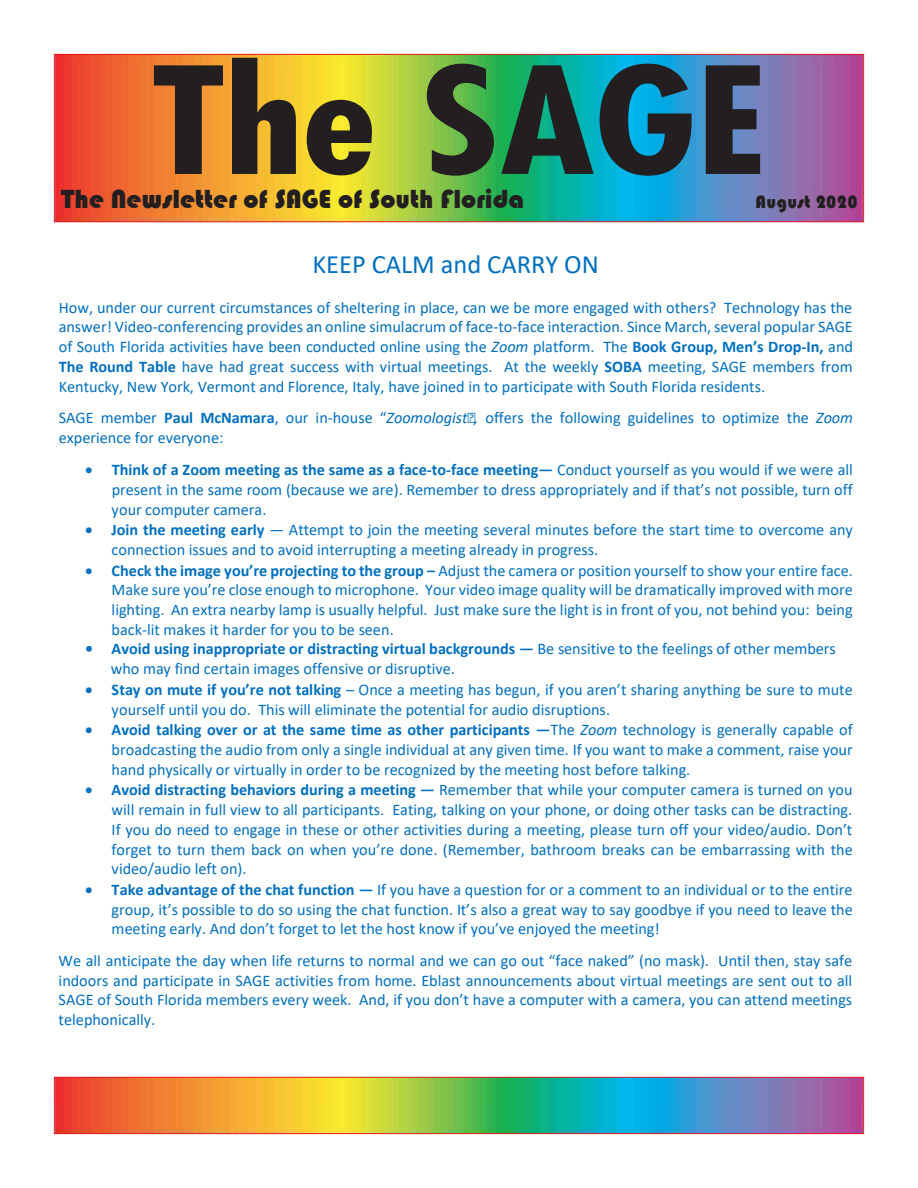
<style>
.page{position:relative;width:918px;height:1188px;background:#fff}
.page>*{position:absolute;margin:0;border:0;box-sizing:border-box;transform-origin:0 0}
.t1{font:700 condensed 144px "Futura";color:#231f20;scale:1.25 1}
.t2{font:27px "Bauhaus 93";color:#231f20}
.t3{font:26.4px "Calibri";color:#0070c0}
.t4{font:18.3px "Bauhaus 93";letter-spacing:.02em;color:#231f20}
.t5{font:16.2px/19.8px "Calibri";color:#0070c0;text-align:justify}
.s1{font-style:italic}
.s2{font-weight:700}
</style>
<div class="page">
<img style="left:56px;top:56px;width:806px;height:164px">
<div style="left:54px;top:54px;width:810px;height:168px;border:1px solid #e51b21"></div>
<img style="left:56px;top:1079px;width:806px;height:53px">
<div style="left:54px;top:1077px;width:810px;height:57px;border:1px solid #e51b21"></div>
<p class="t1" style="left:151px;top:31px;width:494px">The SAGE</p>
<p class="t2" style="left:61px;top:184px;width:465px">The Newsletter of SAGE of South Florida</p>
<p class="t4" style="left:756px;top:191px;width:104px">August 2020</p>
<p class="t3" style="left:312px;top:245px;width:288px">KEEP CALM and CARRY ON</p>
<p class="t5" style="left:59px;top:297px;width:796px">How, under our current circumstances of sheltering in place, can we be more engaged with others? Technology has the answer! Video-conferencing provides an online simulacrum of face-to-face interaction. Since March, several popular SAGE of South Florida activities have been conducted online using the <span class="s1">Zoom</span> platform. The <span class="s2">Book Group, Men’s Drop-In,</span> and <span class="s2">The Round Table</span> have had great success with virtual meetings. At the weekly <span class="s2">SOBA</span> meeting, SAGE members from Kentucky, New York, Vermont and Florence, Italy, have joined in to participate with South Florida residents.</p>
<p class="t5" style="left:59px;top:407px;width:796px">SAGE member <span class="s2">Paul McNamara</span>, our in-house “<span class="s1">Zoomologist”,</span> offers the following guidelines to optimize the <span class="s1">Zoom </span>experience for everyone:</p>
<p class="t5" style="left:112px;top:459px;width:743px;text-indent:-26px">• <span class="s2">Think of a Zoom meeting as the same as a face-to-face meeting—</span> Conduct yourself as you would if we were all present in the same room (because we are). Remember to dress appropriately and if that’s not possible, turn off your computer camera.</p>
<p class="t5" style="left:112px;top:520px;width:743px;text-indent:-26px">• <span class="s2">Join the meeting early</span> — Attempt to join the meeting several minutes before the start time to overcome any connection issues and to avoid interrupting a meeting already in progress.</p>
<p class="t5" style="left:112px;top:560px;width:743px;text-indent:-27px">• <span class="s2">Check the image you’re projecting to the group –</span> Adjust the camera or position yourself to show your entire face.<br>Make sure you’re close enough to microphone. Your video image quality will be dramatically improved with more lighting. An extra nearby lamp is usually helpful. Just make sure the light is in front of you, not behind you: being back-lit makes it harder for you to be seen.</p>
<p class="t5" style="left:111px;top:639px;width:727px;text-indent:-26px"><span class="s2">• Avoid using inappropriate or distracting virtual backgrounds —</span> Be sensitive to the feelings of other members who may find certain images offensive or disruptive.</p>
<p class="t5" style="left:112px;top:679px;width:743px;text-indent:-27px">• <span class="s2">Stay on mute if you’re not talking</span> – Once a meeting has begun, if you aren’t sharing anything be sure to mute yourself until you do. This will eliminate the potential for audio disruptions.</p>
<p class="t5" style="left:112px;top:720px;width:743px;text-indent:-27px">• <span class="s2">Avoid talking over or at the same time as other participants —</span>The <span class="s1">Zoom</span> technology is generally capable of broadcasting the audio from only a single individual at any given time. If you want to make a comment, raise your hand physically or virtually in order to be recognized by the meeting host before talking.</p>
<p class="t5" style="left:112px;top:780px;width:743px;text-indent:-26px">• <span class="s2">Avoid distracting behaviors during a meeting —</span> Remember that while your computer camera is turned on you will remain in full view to all participants. Eating, talking on your phone, or doing other tasks can be distracting.<br>If you do need to engage in these or other activities during a meeting, please turn off your video/audio. Don’t forget to turn them back on when you’re done. (Remember, bathroom breaks can be embarrassing with the video/audio left on).</p>
<p class="t5" style="left:112px;top:879px;width:743px;text-indent:-26px">• <span class="s2">Take advantage of the chat function —</span> If you have a question for or a comment to an individual or to the entire group, it’s possible to do so using the chat function. It’s also a great way to say goodbye if you need to leave the meeting early. And don’t forget to let the host know if you’ve enjoyed the meeting!</p>
<p class="t5" style="left:59px;top:950px;width:795px">We all anticipate the day when life returns to normal and we can go out “face naked” (no mask). Until then, stay safe indoors and participate in SAGE activities from home. Eblast announcements about virtual meetings are sent out to all SAGE of South Florida members every week. And, if you don’t have a computer with a camera, you can attend meetings telephonically.</p>
</div>
